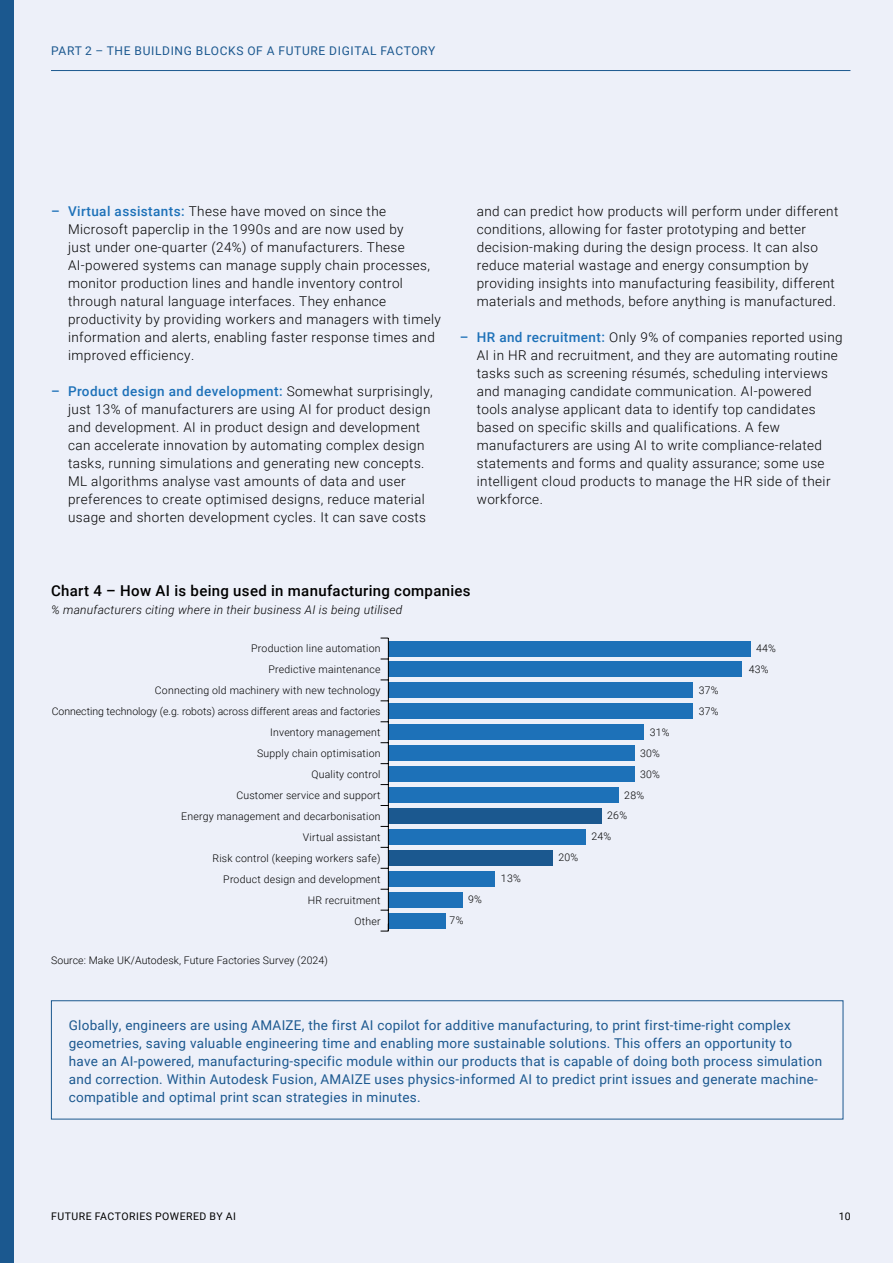
<style>
.page{position:relative;width:893px;height:1263px;background:#edf0f9}
.page>*{position:absolute;margin:0;border:0;box-sizing:border-box;transform-origin:0 0}
.t1{font:500 15px "Roboto";letter-spacing:.02em;color:#000}
.t2{font:300 13.5px/18px "Roboto";letter-spacing:.03em;color:#000}
.t3{font:13.5px/18px "Roboto";letter-spacing:.02em;color:#1b588f}
.t4{font:italic 300 12px "Roboto";letter-spacing:.02em;color:#000}
.t5{font:12px "Roboto";letter-spacing:.055em;color:#1b588f}
.t6{font:300 10.5px/21px "Roboto";letter-spacing:.02em;color:#000;text-align:right}
.t7{font:10.5px "Roboto";letter-spacing:.045em;color:#000}
.s1{font-weight:500;color:#1d71b8}
</style>
<div class="page">
<div style="left:0;top:0;width:14px;height:1263px;background:#1b588f"></div>
<hr style="left:51px;top:70px;width:799px;height:1px;background:#1b588f">
<div style="left:51px;top:1000px;width:792px;height:119px;border:1px solid #1b588f"></div>
<div style="left:388px;top:641px;width:362px;height:15px;background:#1d71b8"></div>
<div style="left:388px;top:662px;width:354px;height:15px;background:#1d71b8"></div>
<div style="left:388px;top:683px;width:305px;height:15px;background:#1d71b8"></div>
<div style="left:388px;top:704px;width:305px;height:15px;background:#1d71b8"></div>
<div style="left:388px;top:725px;width:255px;height:15px;background:#1d71b8"></div>
<div style="left:388px;top:746px;width:247px;height:15px;background:#1d71b8"></div>
<div style="left:388px;top:766px;width:247px;height:16px;background:#1d71b8"></div>
<div style="left:388px;top:787px;width:231px;height:15px;background:#1d71b8"></div>
<div style="left:388px;top:808px;width:214px;height:15px;background:#1b588f"></div>
<div style="left:388px;top:829px;width:198px;height:15px;background:#1d71b8"></div>
<div style="left:388px;top:850px;width:165px;height:15px;background:#1b588f"></div>
<div style="left:388px;top:871px;width:107px;height:15px;background:#1d71b8"></div>
<div style="left:388px;top:892px;width:74px;height:15px;background:#1d71b8"></div>
<div style="left:388px;top:913px;width:58px;height:15px;background:#1d71b8"></div>
<hr style="left:388px;top:638px;width:1px;height:293px;background:#000">
<svg style="left:381px;top:924px;width:8px;height:8px"></svg>
<p class="t5" style="left:51px;top:42px;width:385px">PART 2 – THE BUILDING BLOCKS OF A FUTURE DIGITAL FACTORY</p>
<p class="t2" style="left:68px;top:202px;width:374px;text-indent:-17px"><span class="s1">– Virtual assistants:</span> These have moved on since the Microsoft paperclip in the 1990s and are now used by<br>just under one-quarter (24%) of manufacturers. These AI-powered systems can manage supply chain processes, monitor production lines and handle inventory control through natural language interfaces. They enhance productivity by providing workers and managers with timely information and alerts, enabling faster response times and improved efficiency.</p>
<p class="t2" style="left:68px;top:382px;width:366px;text-indent:-17px"><span class="s1">– Product design and development:</span> Somewhat surprisingly, just 13% of manufacturers are using AI for product design and development. AI in product design and development can accelerate innovation by automating complex design tasks, running simulations and generating new concepts.<br>ML algorithms analyse vast amounts of data and user preferences to create optimised designs, reduce material usage and shorten development cycles. It can save costs</p>
<p class="t2" style="left:477px;top:202px;width:363px">and can predict how products will perform under different conditions, allowing for faster prototyping and better decision-making during the design process. It can also reduce material wastage and energy consumption by providing insights into manufacturing feasibility, different materials and methods, before anything is manufactured.</p>
<p class="t2" style="left:477px;top:328px;width:367px;text-indent:-17px"><span class="s1">– HR and recruitment:</span> Only 9% of companies reported using AI in HR and recruitment, and they are automating routine tasks such as screening résumés, scheduling interviews and managing candidate communication. AI-powered tools analyse applicant data to identify top candidates based on specific skills and qualifications. A few manufacturers are using AI to write compliance-related statements and forms and quality assurance; some use intelligent cloud products to manage the HR side of their workforce.</p>
<p class="t1" style="left:51px;top:580px;width:421px">Chart 4 – How AI is being used in manufacturing companies</p>
<p class="t4" style="left:51px;top:601px;width:353px">% manufacturers citing where in their business AI is being utilised</p>
<p class="t6" style="left:52px;top:637px;width:330px">Production line automation<br>Predictive maintenance<br>Connecting old machinery with new technology<br>Connecting technology (e.g. robots) across different areas and factories<br>Inventory management<br>Supply chain optimisation<br>Quality control<br>Customer service and support<br>Energy management and decarbonisation<br>Virtual assistant<br>Risk control (keeping workers safe)<br>Product design and development<br>HR recruitment<br>Other</p>
<p class="t6" style="left:756px;top:637px;width:21px">44%</p>
<p class="t6" style="left:749px;top:658px;width:21px">43%</p>
<p class="t6" style="left:699px;top:679px;width:21px;text-align:left">37%<br>37%</p>
<p class="t6" style="left:650px;top:721px;width:21px">31%</p>
<p class="t6" style="left:640px;top:742px;width:21px">30%</p>
<p class="t6" style="left:640px;top:763px;width:21px">30%</p>
<p class="t6" style="left:624px;top:784px;width:21px">28%</p>
<p class="t6" style="left:607px;top:805px;width:21px">26%</p>
<p class="t6" style="left:591px;top:826px;width:21px">24%</p>
<p class="t6" style="left:558px;top:847px;width:21px">20%</p>
<p class="t6" style="left:501px;top:867px;width:21px">13%</p>
<p class="t6" style="left:468px;top:888px;width:15px">9%</p>
<p class="t6" style="left:450px;top:909px;width:15px">7%</p>
<p class="t6" style="left:51px;top:950px;width:278px">Source: Make UK/Autodesk, Future Factories Survey (2024)</p>
<p class="t3" style="left:69px;top:1016px;width:755px">Globally, engineers are using AMAIZE, the first AI copilot for additive manufacturing, to print first-time-right complex geometries, saving valuable engineering time and enabling more sustainable solutions. This offers an opportunity to have an AI-powered, manufacturing-specific module within our products that is capable of doing both process simulation and correction. Within Autodesk Fusion, AMAIZE uses physics-informed AI to predict print issues and generate machine&shy;compatible and optimal print scan strategies in minutes.</p>
<p class="t7" style="left:51px;top:1209px;width:186px">FUTURE FACTORIES POWERED BY AI</p>
<p class="t7" style="left:839px;top:1209px;width:13px">10</p>
</div>
